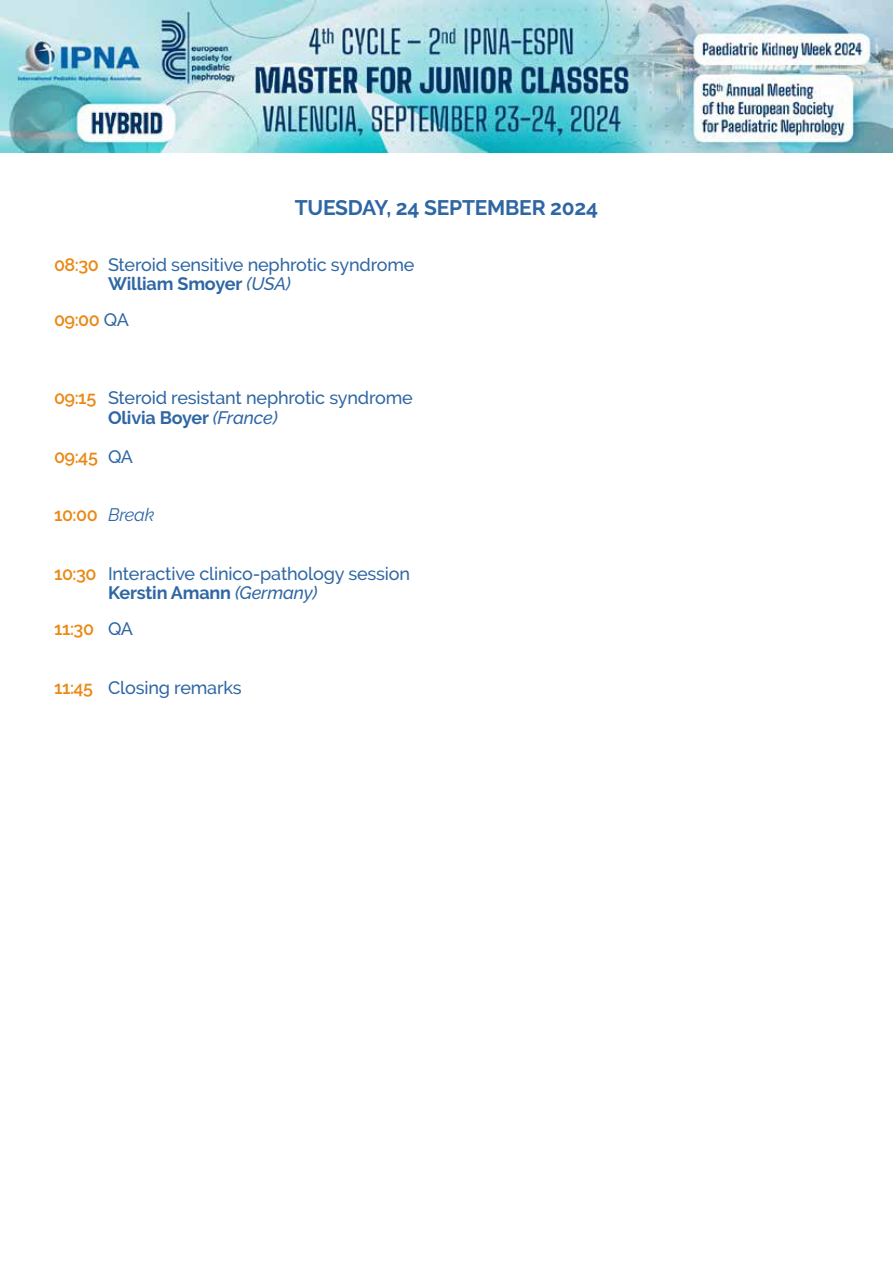
<style>
.page{position:relative;width:893px;height:1263px;background:#fff}
.page>*{position:absolute;margin:0;border:0;box-sizing:border-box;transform-origin:0 0}
.t1{font:700 21px "Raleway";letter-spacing:-.01em;color:#2f67a4}
.t2{font:500 18px/19.5px "Raleway";letter-spacing:-.01em;color:#2f67a4}
.t3{font:600 18px "Raleway";letter-spacing:-.025em;color:#ea8916}
.s1{font-weight:600;color:#ea8916}
.s2{font-weight:700}
.s3{font-style:italic}
.s4{font-weight:500;color:#2f67a4}
.s5{font-weight:400;font-style:italic;color:#2f67a4}
</style>
<div class="page">
<img style="left:0;top:0;width:893px;height:152px">
<p class="t1" style="left:295px;top:196px;width:305px">TUESDAY, 24 SEPTEMBER 2024</p>
<p class="t2" style="left:108px;top:255px;width:308px;text-indent:-54px"><span class="s1">08:30</span> Steroid sensitive nephrotic syndrome<br><span class="s2">William Smoyer</span> <span class="s3">(USA)</span></p>
<p class="t3" style="left:54px;top:310px;width:77px">09:00 <span class="s4">QA</span></p>
<p class="t2" style="left:108px;top:388px;width:306px;text-indent:-54px"><span class="s1">09:15</span> Steroid resistant nephrotic syndrome<br><span class="s2">Olivia Boyer</span> <span class="s3">(France)</span></p>
<p class="t3" style="left:54px;top:446px;width:81px">09:45 <span class="s4">QA</span></p>
<p class="t3" style="left:54px;top:505px;width:102px">10:00 <span class="s5">Break</span></p>
<p class="t2" style="left:108px;top:564px;width:304px;text-indent:-54px"><span class="s1">10:30</span> Interactive clinico-pathology session<br><span class="s2">Kerstin Amann</span> <span class="s3">(Germany)</span></p>
<p class="t3" style="left:54px;top:619px;width:81px">11:30 <span class="s4">QA</span></p>
<p class="t2" style="left:54px;top:678px;width:189px"><span class="s1">11:45</span> Closing remarks</p>
</div>
